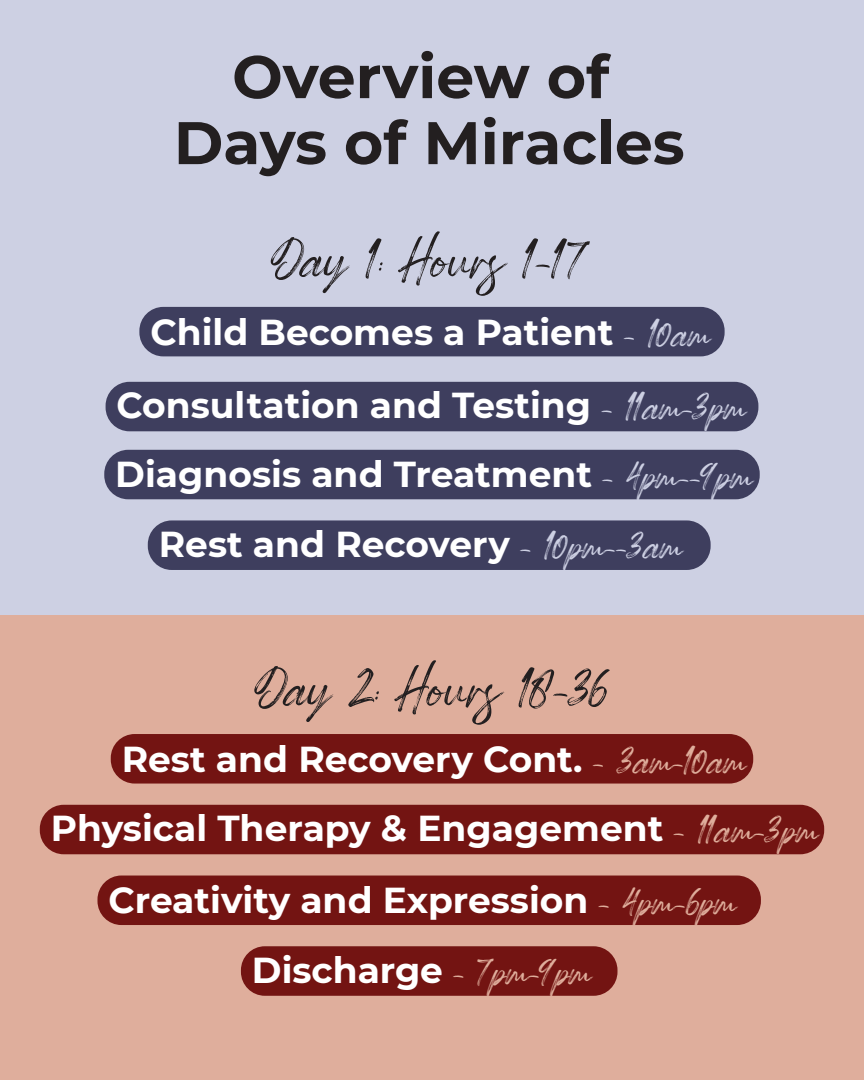
<style>
.page{position:relative;width:864px;height:1080px;background:#fff}
.page>*{position:absolute;margin:0;border:0;box-sizing:border-box;transform-origin:0 0}
.t1{font:700 60px/66px "Montserrat";color:#231f20;text-align:center}
.t2{font:54px "Spartwell";color:#231f20}
.t3{font:700 36px/73.8px "Montserrat";color:#fff;text-align:center}
.s1{font-family:"Spartwell";font-weight:400;font-size:39px;color:#cdd0e3}
.s2{font-family:"Spartwell";font-weight:400;font-size:39px;color:#dfae9c}
</style>
<div class="page">
<div style="left:0;top:0;width:864px;height:615px;background:#cdd0e3"></div>
<div style="left:0;top:615px;width:864px;height:465px;background:#dfae9c"></div>
<div style="left:40px;top:805px;width:784px;height:49px;background:#731412;border-radius:24px"></div>
<div style="left:97px;top:876px;width:664px;height:49px;background:#731412;border-radius:24px"></div>
<div style="left:241px;top:946px;width:376px;height:50px;background:#731412;border-radius:24px"></div>
<div style="left:139px;top:307px;width:586px;height:49px;background:#3e3e5e;border-radius:24px"></div>
<div style="left:106px;top:382px;width:652px;height:49px;background:#3e3e5e;border-radius:24px"></div>
<div style="left:104px;top:450px;width:656px;height:49px;background:#3e3e5e;border-radius:24px"></div>
<div style="left:148px;top:520px;width:563px;height:50px;background:#3e3e5e;border-radius:24px"></div>
<div style="left:111px;top:734px;width:642px;height:50px;background:#731412;border-radius:24px"></div>
<h1 class="t1" style="left:174px;top:41px;width:512px">Overview of<br>Days of Miracles</h1>
<h2 class="t2" style="left:271px;top:225px;width:318px">Day 1: Hours 1-17</h2>
<p class="t3" style="left:117px;top:293px;width:631px">Child Becomes a Patient <span class="s1">- 10am<br></span>Consultation and Testing <span class="s1">- 11am-3pm</span></p>
<p class="t3" style="left:159px;top:438px;width:595px;line-height:69.6px;text-align:left;text-indent:-44px">Diagnosis and Treatment <span class="s1">- 4pm--9pm<br></span>Rest and Recovery <span class="s1">- 10pm--3am</span></p>
<h2 class="t2" style="left:255px;top:654px;width:355px">Day 2: Hours 18-36</h2>
<p class="t3" style="left:122px;top:720px;width:626px">Rest and Recovery Cont. <span class="s2">- 3am-10am</span></p>
<p class="t3" style="left:51px;top:790px;width:769px">Physical Therapy &amp; Engagement <span class="s2">- 11am-3pm</span></p>
<p class="t3" style="left:109px;top:862px;width:629px">Creativity and Expression <span class="s2">- 4pm-6pm</span></p>
<p class="t3" style="left:252px;top:931px;width:341px">Discharge <span class="s2">- 7pm-9pm</span></p>
</div>
